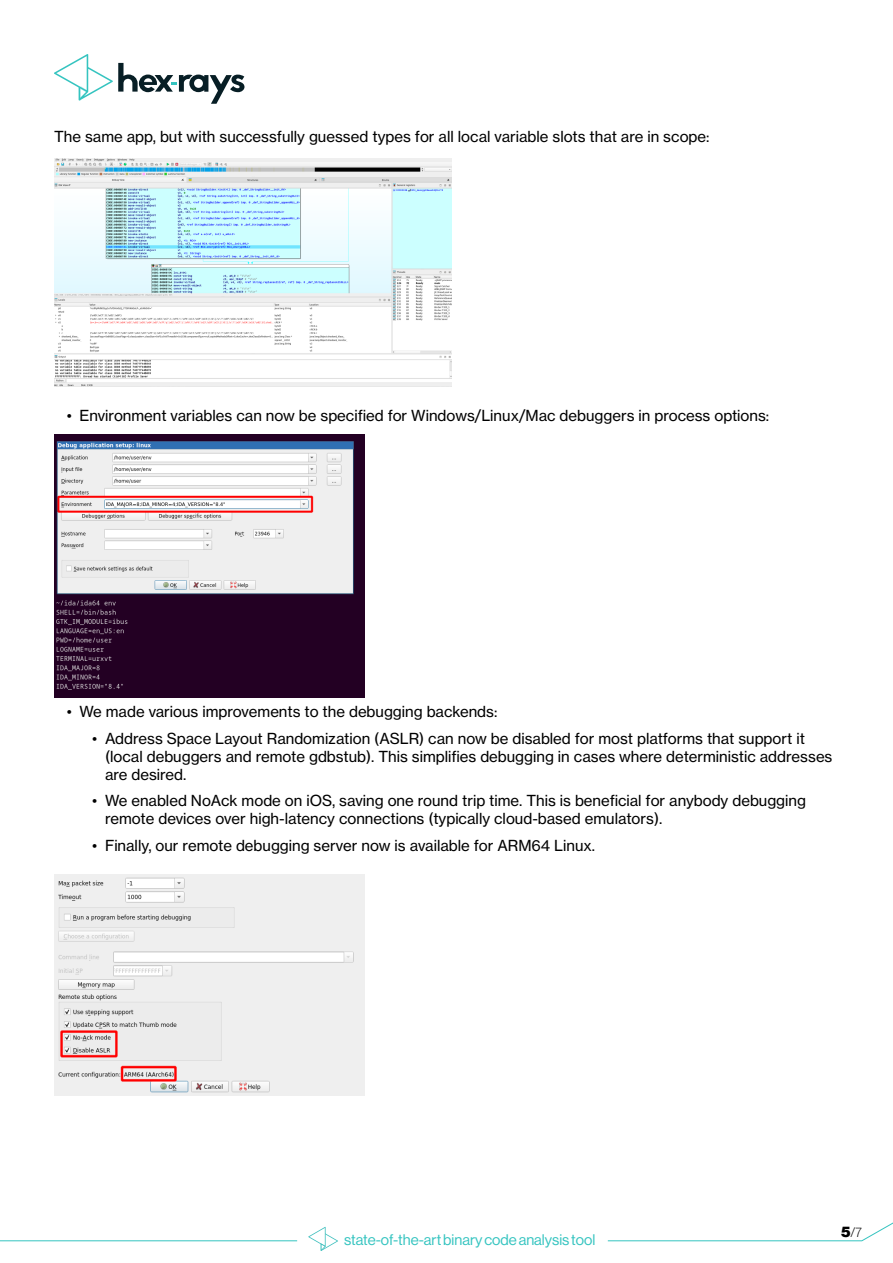
<style>
.page{position:relative;width:893px;height:1263px;background:#fff}
.page>*{position:absolute;margin:0;border:0;box-sizing:border-box;transform-origin:0 0}
.t1{font:15px/18px "N Haas Grotesk TX Pro 55 Rg";color:#000}
.t2{font:15px "N Haas Grotesk DS Pro 55 Rg";color:#35c4c0}
.t3{font:13.5px "N Haas Grotesk DS Pro 35 X Lt";color:#000}
.s1{font-family:"N Haas Grotesk DS Pro 95 Blk";font-size:15px}
</style>
<div class="page">
<hr style="left:0;top:1240px;width:297px;height:1px;background:#35c4c0">
<svg style="left:607px;top:1222px;width:286px;height:19px"></svg>
<svg style="left:308px;top:1227px;width:30px;height:24px"></svg>
<svg style="left:54px;top:54px;width:190px;height:50px"></svg>
<img style="left:54px;top:159px;width:398px;height:228px">
<img style="left:54px;top:435px;width:310px;height:263px">
<img style="left:54px;top:874px;width:310px;height:221px">
<p class="t1" style="left:54px;top:128px;width:657px">The same app, but with successfully guessed types for all local variable slots that are in scope:</p>
<p class="t1" style="left:67px;top:406px;width:704px">• Environment variables can now be specified for Windows/Linux/Mac debuggers in process options:</p>
<p class="t1" style="left:67px;top:703px;width:432px">• We made various improvements to the debugging backends:</p>
<p class="t1" style="left:105px;top:729px;width:729px;text-indent:-13px">• Address Space Layout Randomization (ASLR) can now be disabled for most platforms that support it (local debuggers and remote gdbstub). This simplifies debugging in cases where deterministic addresses are desired.</p>
<p class="t1" style="left:105px;top:792px;width:702px;text-indent:-13px">• We enabled NoAck mode on iOS, saving one round trip time. This is beneficial for anybody debugging remote devices over high-latency connections (typically cloud-based emulators).</p>
<p class="t1" style="left:92px;top:836px;width:504px">• Finally, our remote debugging server now is available for ARM64 Linux.</p>
<p class="t2" style="left:344px;top:1231px;width:253px">state-of-the-art binary code analysis tool</p>
<p class="t3" style="left:841px;top:1224px;width:22px"><span class="s1">5</span>/7</p>
</div>
